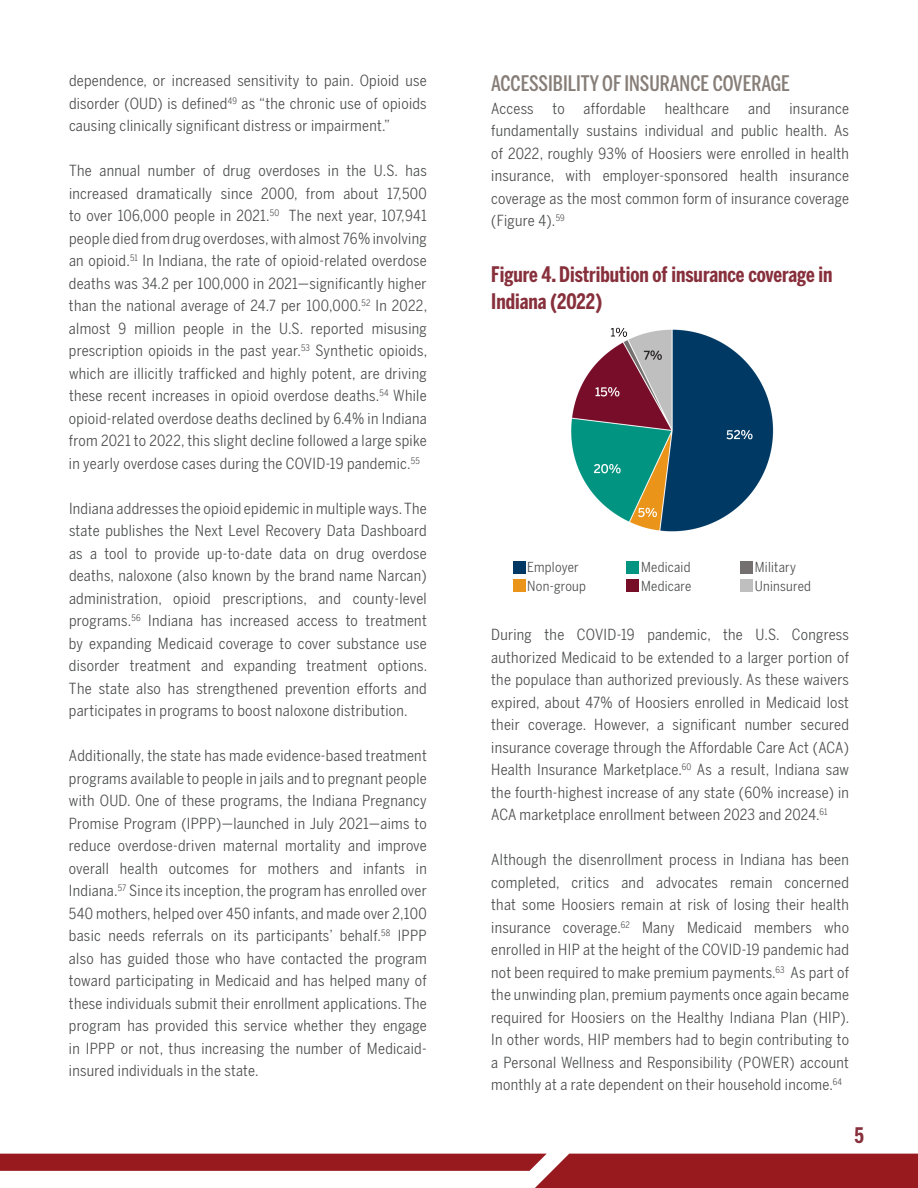
<style>
.page{position:relative;width:918px;height:1188px;background:#fff}
.page>*{position:absolute;margin:0;border:0;box-sizing:border-box;transform-origin:0 0}
.t1{font:700 21px/27px "Benton Sans Compressed";color:#87303c}
.t2{font:500 21px "Benton Sans Compressed";color:#867d77}
.Body_Text{font:15px/22.5px "Benton Sans Condensed";letter-spacing:.02em;color:#4b4c4d;text-align:justify}
.Body_Text-2{font:13.5px "Benton Sans Condensed";letter-spacing:.02em;color:#4b4c4d}
</style>
<div class="page">
<svg style="left:0;top:1154px;width:918px;height:34px"></svg>
<img style="left:571px;top:327px;width:203px;height:205px">
<svg style="left:513px;top:561px;width:12px;height:12px"></svg>
<svg style="left:513px;top:580px;width:12px;height:12px"></svg>
<svg style="left:627px;top:561px;width:12px;height:12px"></svg>
<svg style="left:627px;top:580px;width:12px;height:12px"></svg>
<svg style="left:741px;top:561px;width:12px;height:12px"></svg>
<svg style="left:741px;top:580px;width:12px;height:12px"></svg>
<p class="Body_Text" style="left:69px;top:70px;width:359px">dependence, or increased sensitivity to pain. Opioid use disorder (OUD) is defined<sup>49</sup> as “the chronic use of opioids causing clinically significant distress or impairment.”</p>
<p class="Body_Text" style="left:69px;top:160px;width:360px">The annual number of drug overdoses in the U.S. has increased dramatically since 2000, from about 17,500 to over 106,000 people in 2021.<sup>50</sup> The next year, 107,941 people died from drug overdoses, with almost 76% involving an opioid.<sup>51</sup> In Indiana, the rate of opioid-related overdose deaths was 34.2 per 100,000 in 2021—significantly higher than the national average of 24.7 per 100,000.<sup>52</sup> In 2022, almost 9 million people in the U.S. reported misusing prescription opioids in the past year.<sup>53</sup> Synthetic opioids, which are illicitly trafficked and highly potent, are driving these recent increases in opioid overdose deaths.<sup>54</sup> While opioid-related overdose deaths declined by 6.4% in Indiana from 2021 to 2022, this slight decline followed a large spike in yearly overdose cases during the COVID-19 pandemic.<sup>55</sup></p>
<p class="Body_Text" style="left:69px;top:497px;width:360px">Indiana addresses the opioid epidemic in multiple ways. The state publishes the Next Level Recovery Data Dashboard as a tool to provide up-to-date data on drug overdose deaths, naloxone (also known by the brand name Narcan) administration, opioid prescriptions, and county-level programs.<sup>56</sup> Indiana has increased access to treatment by expanding Medicaid coverage to cover substance use disorder treatment and expanding treatment options.<br>The state also has strengthened prevention efforts and participates in programs to boost naloxone distribution.</p>
<p class="Body_Text" style="left:69px;top:745px;width:359px">Additionally, the state has made evidence-based treatment programs available to people in jails and to pregnant people with OUD. One of these programs, the Indiana Pregnancy Promise Program (IPPP)—launched in July 2021—aims to reduce overdose-driven maternal mortality and improve overall health outcomes for mothers and infants in Indiana.<sup>57</sup> Since its inception, the program has enrolled over 540 mothers, helped over 450 infants, and made over 2,100 basic needs referrals on its participants’ behalf.<sup>58</sup> IPPP also has guided those who have contacted the program toward participating in Medicaid and has helped many of these individuals submit their enrollment applications. The program has provided this service whether they engage in IPPP or not, thus increasing the number of Medicaid&shy;insured individuals in the state.</p>
<h2 class="t2" style="left:491px;top:71px;width:300px">ACCESSIBILITY OF INSURANCE COVERAGE</h2>
<p class="Body_Text" style="left:491px;top:97px;width:44px">Access</p>
<p class="Body_Text" style="left:553px;top:97px;width:14px">to</p>
<p class="Body_Text" style="left:584px;top:97px;width:64px">affordable</p>
<p class="Body_Text" style="left:665px;top:97px;width:66px">healthcare</p>
<p class="Body_Text" style="left:748px;top:97px;width:24px">and</p>
<p class="Body_Text" style="left:491px;top:97px;width:359px;text-indent:298px">insurance fundamentally sustains individual and public health. As of 2022, roughly 93% of Hoosiers were enrolled in health insurance, with employer-sponsored health insurance coverage as the most common form of insurance coverage (Figure 4).<sup>59</sup></p>
<h3 class="t1" style="left:491px;top:261px;width:343px">Figure 4. Distribution of insurance coverage in<br>Indiana (2022)</h3>
<p class="Body_Text-2" style="left:527px;top:560px;width:53px">Employer</p>
<p class="Body_Text-2" style="left:527px;top:578px;width:60px">Non-group</p>
<p class="Body_Text-2" style="left:641px;top:560px;width:51px">Medicaid</p>
<p class="Body_Text-2" style="left:641px;top:578px;width:52px">Medicare</p>
<p class="Body_Text-2" style="left:755px;top:560px;width:43px">Military</p>
<p class="Body_Text-2" style="left:755px;top:578px;width:58px">Uninsured</p>
<p class="Body_Text" style="left:491px;top:623px;width:359px">During the COVID-19 pandemic, the U.S. Congress authorized Medicaid to be extended to a larger portion of the populace than authorized previously. As these waivers expired, about 47% of Hoosiers enrolled in Medicaid lost their coverage. However, a significant number secured insurance coverage through the Affordable Care Act (ACA)<br>Health Insurance Marketplace.<sup>60</sup> As a result, Indiana saw the fourth-highest increase of any state (60% increase) in ACA marketplace enrollment between 2023 and 2024.<sup>61</sup></p>
<p class="Body_Text" style="left:491px;top:848px;width:360px">Although the disenrollment process in Indiana has been completed, critics and advocates remain concerned that some Hoosiers remain at risk of losing their health insurance coverage.<sup>62</sup> Many Medicaid members who enrolled in HIP at the height of the COVID-19 pandemic had not been required to make premium payments.<sup>63</sup> As part of the unwinding plan, premium payments once again became required for Hoosiers on the Healthy Indiana Plan (HIP).<br>In other words, HIP members had to begin contributing to a Personal Wellness and Responsibility (POWER) account monthly at a rate dependent on their household income.<sup>64</sup></p>
<h1 class="t1" style="left:854px;top:1122px;width:11px">5</h1>
</div>
